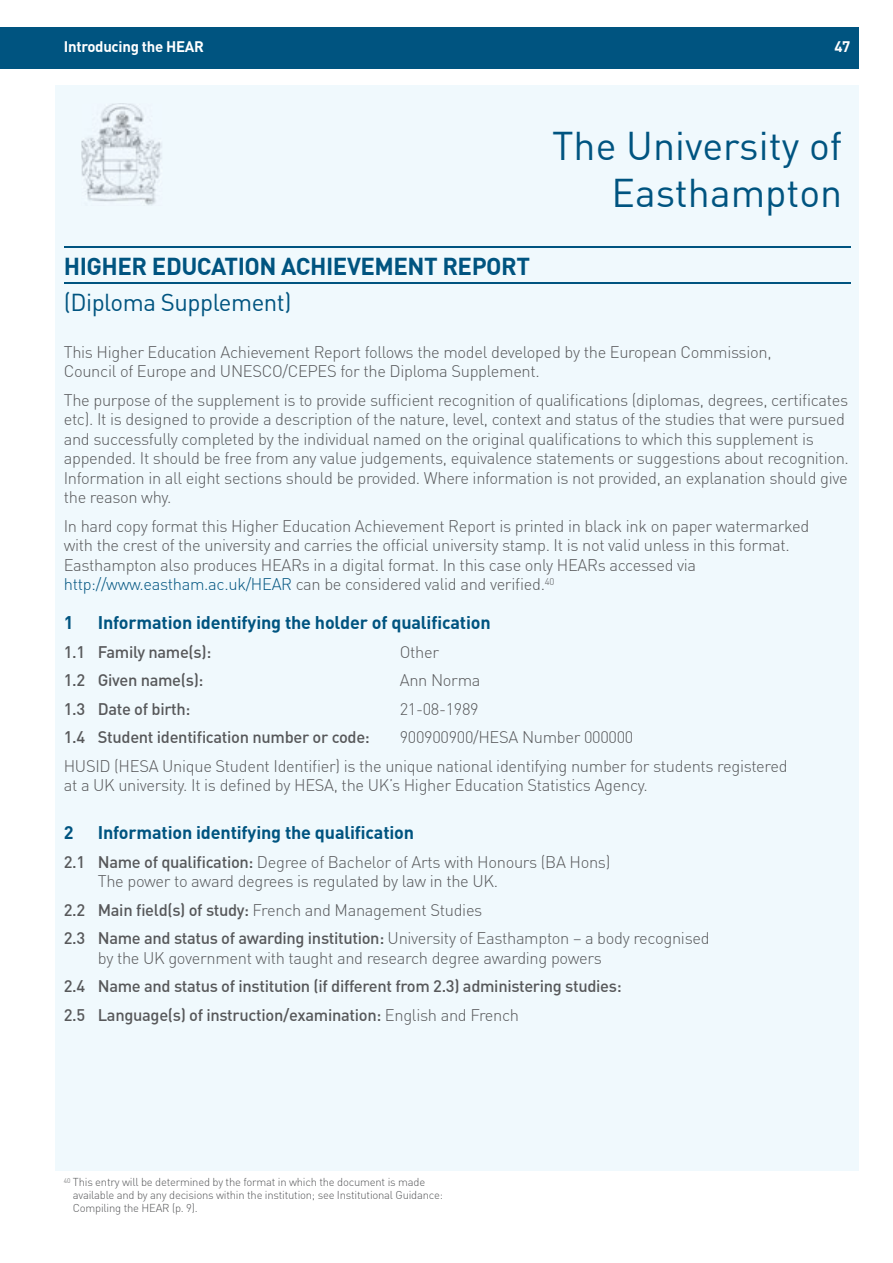
<style>
.page{position:relative;width:893px;height:1263px;background:#fff}
.page>*{position:absolute;margin:0;border:0;box-sizing:border-box;transform-origin:0 0}
.t1{font:39.3px/47.1px "DIN";color:#005480;text-align:right}
.t2{font:700 24px "DIN";letter-spacing:-.02em;color:#005480}
.t3{font:24px "DIN";letter-spacing:-.02em;color:#005480}
.t4{font:700 18px "DIN";letter-spacing:-.01em;color:#005480}
.t5{font:300 16.5px/19.5px "DIN";letter-spacing:-.02em;color:#57585a}
.t6{font:500 16.5px/28.5px "DIN";letter-spacing:-.02em;color:#57585a}
.t7{font:700 15px "DIN";letter-spacing:-.02em;color:#fff}
.t8{font:300 11.25px/12.8px "DIN";letter-spacing:-.02em;color:#57585a}
.s1{color:#005480}
.s2{font-weight:500}
.s3{font-weight:300}
</style>
<div class="page">
<div style="left:0;top:28px;width:859px;height:41px;background:#005480"></div>
<div style="left:55px;top:85px;width:804px;height:1086px;background:#f0f9fd"></div>
<hr style="left:64px;top:247px;width:786px;height:1px;background:#005480">
<hr style="left:64px;top:283px;width:786px;height:1px;background:#005480">
<img style="left:81px;top:103px;width:81px;height:102px">
<p class="t7" style="left:64px;top:37px;width:142px">Introducing the HEAR</p>
<p class="t7" style="left:834px;top:37px;width:17px">47</p>
<h1 class="t1" style="left:552px;top:121px;width:292px">The University of<br>Easthampton</h1>
<h2 class="t2" style="left:64px;top:251px;width:468px">HIGHER EDUCATION ACHIEVEMENT REPORT</h2>
<h2 class="t3" style="left:64px;top:287px;width:229px">(Diploma Supplement)</h2>
<p class="t5" style="left:64px;top:342px;width:709px">This Higher Education Achievement Report follows the model developed by the European Commission,<br>Council of Europe and UNESCO/CEPES for the Diploma Supplement.</p>
<p class="t5" style="left:64px;top:390px;width:787px">The purpose of the supplement is to provide sufficient recognition of qualifications (diplomas, degrees, certificates etc). It is designed to provide a description of the nature, level, context and status of the studies that were pursued and successfully completed by the individual named on the original qualifications to which this supplement is appended. It should be free from any value judgements, equivalence statements or suggestions about recognition.<br>Information in all eight sections should be provided. Where information is not provided, an explanation should give the reason why.</p>
<p class="t5" style="left:64px;top:516px;width:747px">In hard copy format this Higher Education Achievement Report is printed in black ink on paper watermarked with the crest of the university and carries the official university stamp. It is not valid unless in this format.<br>Easthampton also produces HEARs in a digital format. In this case only HEARs accessed via <span class="s1">http://www.eastham.ac.uk/HEAR</span> can be considered valid and verified.<sup>40</sup></p>
<p class="t4" style="left:64px;top:611px;width:11px">1</p>
<p class="t4" style="left:98px;top:611px;width:394px">Information identifying the holder of qualification</p>
<p class="t6" style="left:64px;top:637px;width:149px">1.1 Family name(s):</p>
<p class="t5" style="left:400px;top:642px;width:41px">Other</p>
<p class="t6" style="left:64px;top:665px;width:141px">1.2 Given name(s):</p>
<p class="t5" style="left:400px;top:670px;width:82px">Ann Norma</p>
<p class="t6" style="left:64px;top:694px;width:128px">1.3 Date of birth:</p>
<p class="t5" style="left:400px;top:699px;width:80px">21-08-1989</p>
<p class="t6" style="left:64px;top:722px;width:308px">1.4 Student identification number or code:</p>
<p class="t5" style="left:64px;top:723px;width:725px;line-height:28.5px;text-indent:336px">900900900/HESA Number 000000<br>HUSID (HESA Unique Student Identifier) is the unique national identifying number for students registered</p>
<p class="t5" style="left:64px;top:775px;width:586px">at a UK university. It is defined by HESA, the UK’s Higher Education Statistics Agency.</p>
<p class="t4" style="left:64px;top:821px;width:11px">2</p>
<p class="t4" style="left:98px;top:821px;width:318px">Information identifying the qualification</p>
<p class="t5" style="left:98px;top:852px;width:514px;text-indent:-34px"><span class="s2">2.1 Name of qualification:</span> Degree of Bachelor of Arts with Honours (BA Hons)<br>The power to award degrees is regulated by law in the UK.</p>
<p class="t5" style="left:64px;top:895px;width:647px;line-height:28.5px"><span class="s2">2.2 Main field(s) of study:</span> French and Management Studies<br><span class="s2">2.3 Name and status of awarding institution:</span> University of Easthampton – a body recognised</p>
<p class="t5" style="left:98px;top:948px;width:506px">by the UK government with taught and research degree awarding powers</p>
<p class="t6" style="left:64px;top:971px;width:559px">2.4 Name and status of institution (if different from 2.3) administering studies:<br>2.5 Language(s) of instruction/examination: <span class="s3">English and French</span></p>
<p class="t8" style="left:73px;top:1176px;width:372px;text-indent:-9px"><sup>40</sup> This entry will be determined by the format in which the document is made available and by any decisions within the institution; see Institutional Guidance:<br>Compiling the HEAR (p. 9).</p>
</div>
